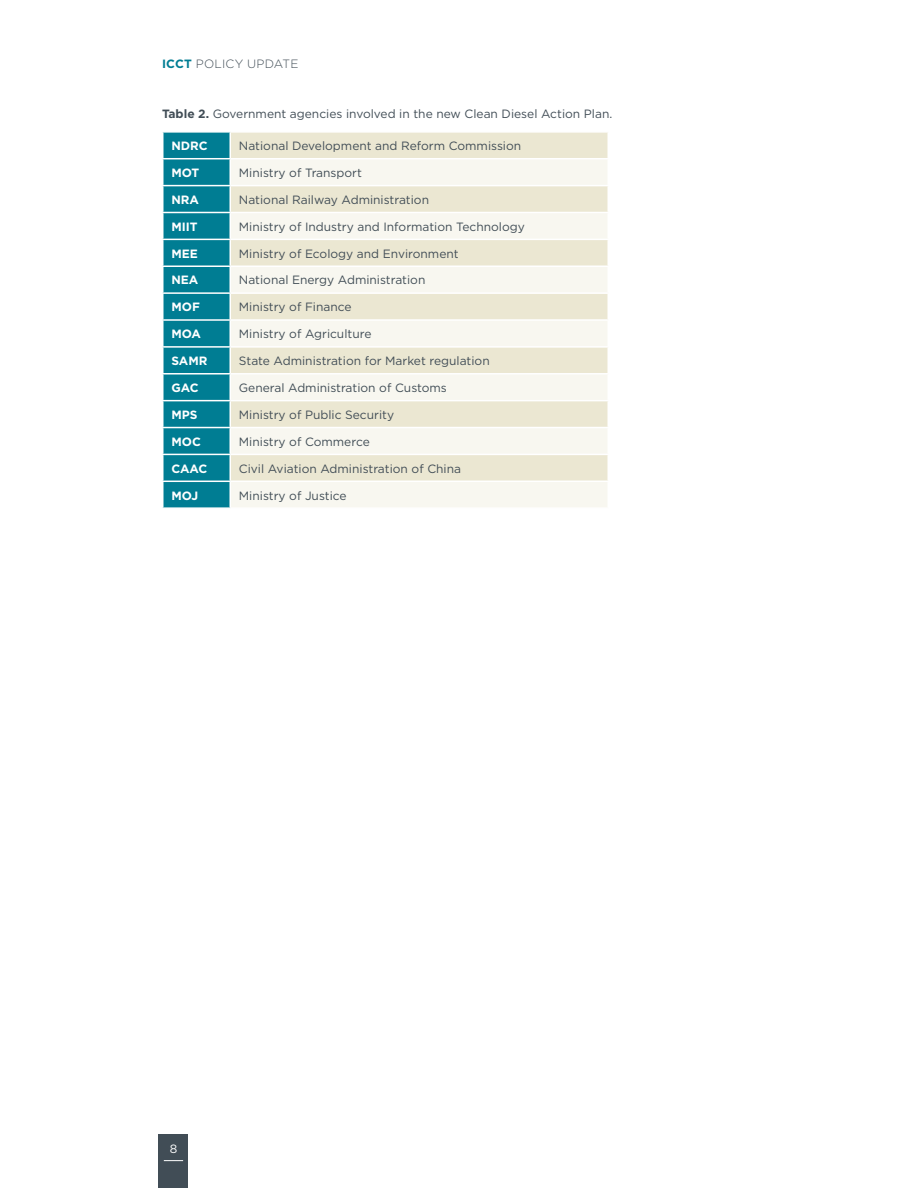
<style>
.page{position:relative;width:918px;height:1188px;background:#fff}
.page>*{position:absolute;margin:0;border:0;box-sizing:border-box;transform-origin:0 0}
.t1{font:12px "Gotham";color:#414d56}
.t2{font:700 12px "Gotham";color:#fff}
.t3{font:300 12px "Gotham";letter-spacing:.02em;color:#414d56}
.t4{font:12px "Gotham";color:#fff}
.s1{font-weight:700;color:#007d93}
.s2{font-weight:700}
</style>
<div class="page">
<div style="left:159px;top:1134px;width:29px;height:54px;background:#414d56"></div>
<svg style="left:164px;top:1160px;width:19px;height:1px"></svg>
<div style="left:231px;top:133px;width:377px;height:25px;background:#ebe7d2"></div>
<svg style="left:231px;top:160px;width:377px;height:347px;fill:#f8f7f0"></svg>
<hr style="left:230px;top:185px;width:379px;height:1px;background:#fff">
<hr style="left:230px;top:212px;width:379px;height:1px;background:#fff">
<hr style="left:230px;top:239px;width:379px;height:1px;background:#fff">
<hr style="left:230px;top:265px;width:379px;height:2px;background:#fff">
<hr style="left:230px;top:292px;width:379px;height:2px;background:#fff">
<hr style="left:230px;top:319px;width:379px;height:2px;background:#fff">
<hr style="left:230px;top:346px;width:379px;height:2px;background:#fff">
<hr style="left:230px;top:373px;width:379px;height:2px;background:#fff">
<hr style="left:230px;top:400px;width:379px;height:1px;background:#fff">
<hr style="left:230px;top:427px;width:379px;height:1px;background:#fff">
<hr style="left:230px;top:454px;width:379px;height:1px;background:#fff">
<hr style="left:230px;top:481px;width:379px;height:1px;background:#fff">
<svg style="left:163px;top:132px;width:68px;height:375px;background:#14879b"></svg>
<p class="t3" style="left:162px;top:56px;width:138px"><span class="s1">ICCT</span> POLICY UPDATE</p>
<p class="t1" style="left:162px;top:106px;width:452px"><span class="s2">Table 2.</span> Government agencies involved in the new Clean Diesel Action Plan.</p>
<p class="t2" style="left:171px;top:138px;width:38px">NDRC</p>
<p class="t1" style="left:239px;top:138px;width:284px">National Development and Reform Commission</p>
<p class="t2" style="left:171px;top:165px;width:30px">MOT</p>
<p class="t1" style="left:239px;top:165px;width:125px">Ministry of Transport</p>
<p class="t2" style="left:171px;top:192px;width:29px">NRA</p>
<p class="t1" style="left:239px;top:192px;width:192px">National Railway Administration</p>
<p class="t2" style="left:171px;top:219px;width:28px">MIIT</p>
<p class="t1" style="left:239px;top:219px;width:288px">Ministry of Industry and Information Technology</p>
<p class="t2" style="left:171px;top:245px;width:28px">MEE</p>
<p class="t1" style="left:239px;top:246px;width:221px">Ministry of Ecology and Environment</p>
<p class="t2" style="left:171px;top:272px;width:29px">NEA</p>
<p class="t1" style="left:239px;top:273px;width:188px">National Energy Administration</p>
<p class="t2" style="left:171px;top:299px;width:30px">MOF</p>
<p class="t1" style="left:239px;top:299px;width:114px">Ministry of Finance</p>
<p class="t2" style="left:171px;top:326px;width:31px">MOA</p>
<p class="t1" style="left:239px;top:326px;width:134px">Ministry of Agriculture</p>
<p class="t2" style="left:171px;top:353px;width:38px">SAMR</p>
<p class="t1" style="left:239px;top:353px;width:252px">State Administration for Market regulation</p>
<p class="t2" style="left:171px;top:380px;width:29px">GAC</p>
<p class="t1" style="left:239px;top:380px;width:210px">General Administration of Customs</p>
<p class="t2" style="left:171px;top:407px;width:28px">MPS</p>
<p class="t1" style="left:239px;top:407px;width:157px">Ministry of Public Security</p>
<p class="t2" style="left:171px;top:434px;width:31px">MOC</p>
<p class="t1" style="left:239px;top:434px;width:132px">Ministry of Commerce</p>
<p class="t2" style="left:171px;top:460px;width:37px">CAAC</p>
<p class="t1" style="left:239px;top:461px;width:224px">Civil Aviation Administration of China</p>
<p class="t2" style="left:171px;top:487px;width:29px">MOJ</p>
<p class="t1" style="left:239px;top:488px;width:109px">Ministry of Justice</p>
<p class="t4" style="left:170px;top:1141px;width:9px">8</p>
</div>
